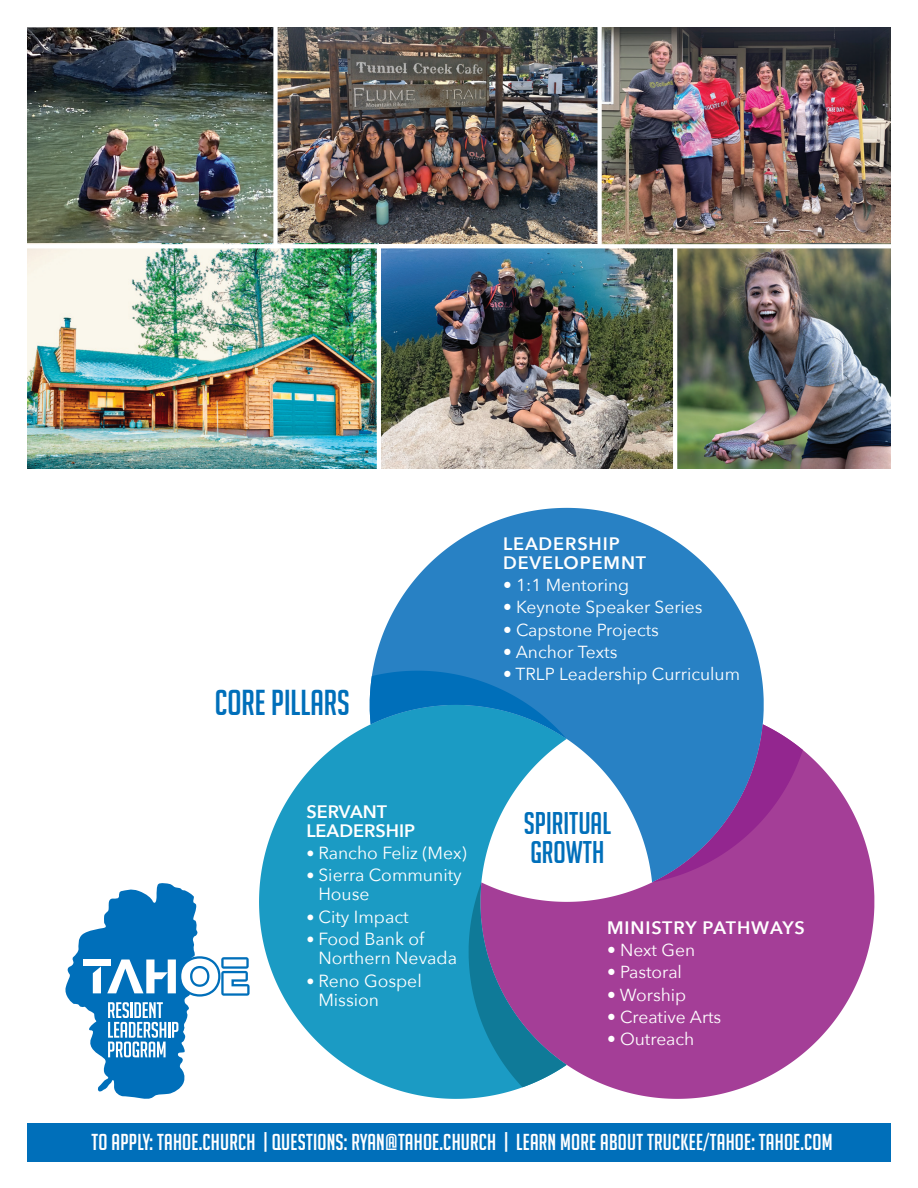
<style>
.page{position:relative;width:918px;height:1188px;background:#fff}
.page>*{position:absolute;margin:0;border:0;box-sizing:border-box;transform-origin:0 0}
.t1{font:35.1px "Big Noodle Titling";color:#006fba}
.t2{font:30.6px/29px "Big Noodle Titling";color:#006fba}
.t3{font:22.5px "Big Noodle Titling";letter-spacing:.01em;color:#fff}
.t4{font:600 18px/19.2px "Avenir Next";letter-spacing:.05em;color:#fff}
.t5{font:600 18px/19.2px "Avenir Next";color:#fff}
.t6{font:17.55px/19.2px "Avenir Next";color:#fff}
.t7{font:17.4px "Avenir Next";color:#fff}
.s1{font-size:15.9px}
</style>
<div class="page">
<svg style="left:65px;top:883px;width:185px;height:216px"></svg>
<div style="left:83px;top:959px;width:28px;height:7px;background:#fff"></div>
<img style="left:27px;top:27px;width:246px;height:217px">
<img style="left:602px;top:27px;width:289px;height:217px">
<img style="left:278px;top:27px;width:320px;height:217px">
<img style="left:677px;top:248px;width:214px;height:220px">
<img style="left:27px;top:248px;width:646px;height:220px">
<div style="left:27px;top:1123px;width:864px;height:38px;background:#006fba"></div>
<svg style="left:601px;top:27px;width:1px;height:217px"></svg>
<hr style="left:377px;top:248px;width:4px;height:223px;background:#fff">
<svg style="left:259px;top:705px;width:221px;height:394px;fill:#1b9bc4"></svg>
<svg style="left:480px;top:750px;width:394px;height:349px;fill:#a43e97"></svg>
<svg style="left:370px;top:508px;width:394px;height:374px;fill:#2881c4"></svg>
<svg style="left:469px;top:882px;width:98px;height:205px;background:#7169a5"></svg>
<svg style="left:370px;top:671px;width:197px;height:68px;background:#1483c0"></svg>
<svg style="left:652px;top:724px;width:151px;height:158px;background:#635eae"></svg>
<h1 class="t1" style="left:215px;top:684px;width:137px">CORE PILLARS</h1>
<p class="t5" style="left:306px;top:801px;width:110px">SERVANT<br>LEADERSHIP</p>
<p class="t6" style="left:306px;top:843px;width:162px"><span class="s1">•</span> Rancho Feliz (Mex)</p>
<p class="t6" style="left:318px;top:865px;width:145px;text-indent:-12px"><span class="s1">•</span> Sierra Community<br>House</p>
<p class="t6" style="left:306px;top:906px;width:104px"><span class="s1">•</span> City Impact</p>
<p class="t6" style="left:318px;top:929px;width:140px;text-indent:-12px"><span class="s1">•</span> Food Bank of<br>Northern Nevada</p>
<p class="t6" style="left:318px;top:970px;width:105px;text-indent:-12px"><span class="s1">•</span> Reno Gospel<br>Mission</p>
<p class="t4" style="left:503px;top:533px;width:145px">LEADERSHIP<br>DEVELOPEMNT</p>
<p class="t7" style="left:503px;top:570px;width:128px">• 1:1 Mentoring</p>
<p class="t7" style="left:503px;top:593px;width:201px">• Keynote Speaker Series</p>
<p class="t7" style="left:503px;top:615px;width:157px">• Capstone Projects</p>
<p class="t7" style="left:503px;top:637px;width:116px">• Anchor Texts</p>
<p class="t7" style="left:503px;top:660px;width:239px">• TRLP Leadership Curriculum</p>
<h2 class="t2" style="left:524px;top:809px;width:89px">SPIRITUAL<br>GROWTH</h2>
<p class="t4" style="left:607px;top:917px;width:199px">MINISTRY PATHWAYS</p>
<p class="t7" style="left:607px;top:935px;width:90px">• Next Gen</p>
<p class="t7" style="left:607px;top:958px;width:76px">• Pastoral</p>
<p class="t7" style="left:607px;top:980px;width:81px">• Worship</p>
<p class="t7" style="left:607px;top:1002px;width:116px">• Creative Arts</p>
<p class="t7" style="left:607px;top:1025px;width:89px">• Outreach</p>
<p class="t3" style="left:92px;top:1129px;width:743px">TO APPLY: TAHOE.CHURCH | QUESTIONS: RYAN@TAHOE.CHURCH | LEARN MORE ABOUT TRUCKEE/TAHOE: TAHOE.COM</p>
</div>
